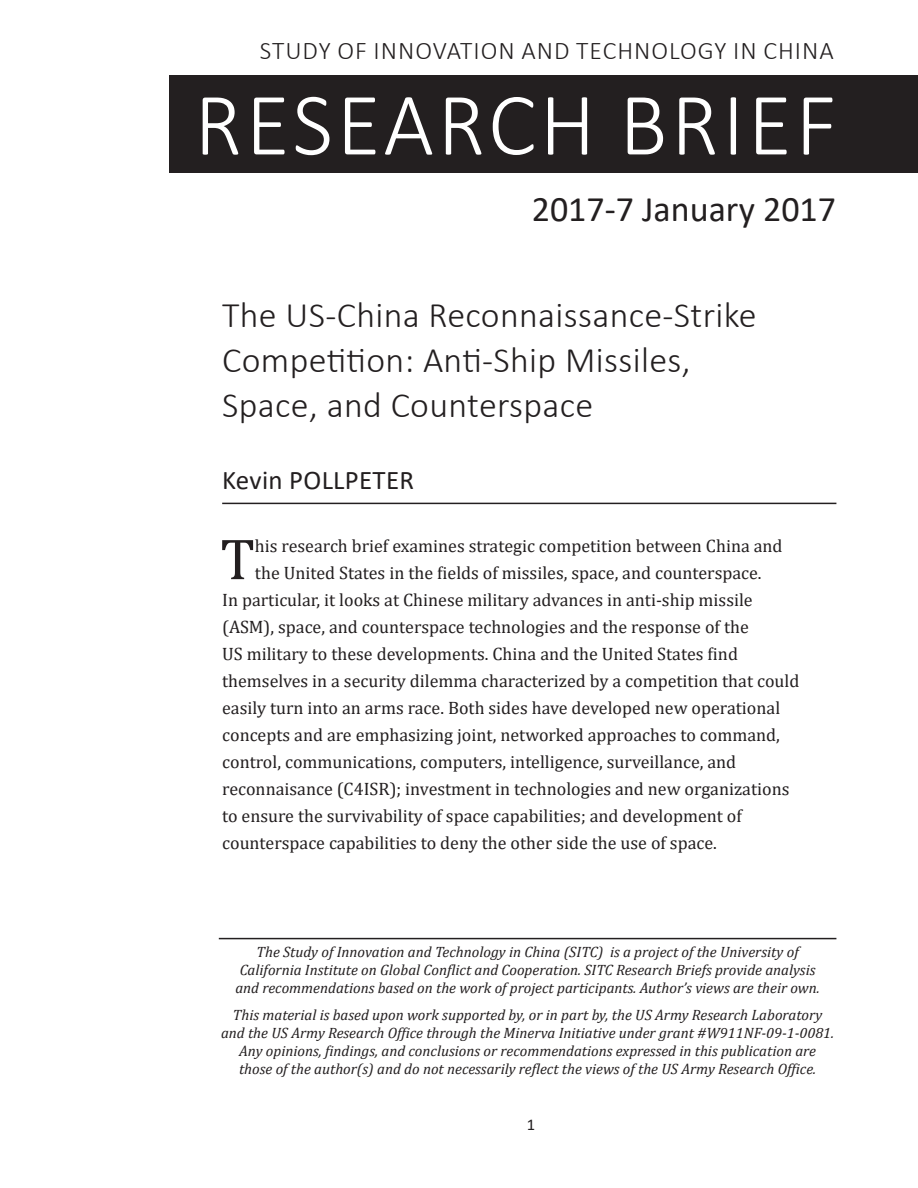
<style>
.page{position:relative;width:918px;height:1188px;background:#fff}
.page>*{position:absolute;margin:0;border:0;box-sizing:border-box;transform-origin:0 0}
.t1{font:300 90px "Calibri";letter-spacing:.04em;color:#fff}
.opening_paragraph{font:58.5px "Cambria";color:#231f20}
.PB_Title{font:300 36px/45px "Calibri";letter-spacing:.01em;color:#231f20}
.PB_head{font:36px "Calibri";color:#231f20}
.PB_author{font:27px "Calibri";letter-spacing:.01em;color:#231f20}
.t2{font:300 25.5px "Calibri";letter-spacing:.04em;color:#231f20}
.opening_paragraph-2{font:18px "Cambria";color:#231f20}
.t3{font:16.5px "Calibri";color:#231f20}
.t4{font:italic 15px/18px "Cambria";color:#231f20;text-align:center}
</style>
<div class="page">
<div style="left:169px;top:76px;width:749px;height:97px;background:#231f20"></div>
<hr style="left:219px;top:938px;width:617px;height:1px;background:#231f20">
<hr style="left:222px;top:503px;width:614px;height:1px;background:#231f20">
<h3 class="t2" style="left:260px;top:34px;width:576px">STUDY OF INNOVATION AND TECHNOLOGY IN CHINA</h3>
<h1 class="t1" style="left:194px;top:69px;width:644px">RESEARCH BRIEF</h1>
<p class="PB_head" style="left:532px;top:184px;width:306px">2017-7 January 2017</p>
<p class="PB_Title" style="left:222px;top:292px;width:536px">The US-China Reconnaissance-Strike<br>Competition: Anti-Ship Missiles,<br>Space, and Counterspace</p>
<p class="PB_author" style="left:222px;top:461px;width:193px">Kevin POLLPETER</p>
<p class="opening_paragraph" style="left:220px;top:525px;width:36px">T</p>
<p class="opening_paragraph-2" style="left:255px;top:535px;width:529px">his research brief examines strategic competition between China and</p>
<p class="opening_paragraph-2" style="left:255px;top:562px;width:508px">the United States in the fields of missiles, space, and counterspace.</p>
<p class="opening_paragraph-2" style="left:222px;top:589px;width:532px">In particular, it looks at Chinese military advances in anti-ship missile</p>
<p class="opening_paragraph-2" style="left:222px;top:616px;width:528px">(ASM), space, and counterspace technologies and the response of the</p>
<p class="opening_paragraph-2" style="left:222px;top:643px;width:517px">US military to these developments. China and the United States find</p>
<p class="opening_paragraph-2" style="left:222px;top:670px;width:579px">themselves in a security dilemma characterized by a competition that could</p>
<p class="opening_paragraph-2" style="left:222px;top:697px;width:560px">easily turn into an arms race. Both sides have developed new operational</p>
<p class="opening_paragraph-2" style="left:222px;top:724px;width:559px">concepts and are emphasizing joint, networked approaches to command,</p>
<p class="opening_paragraph-2" style="left:222px;top:751px;width:516px">control, communications, computers, intelligence, surveillance, and</p>
<p class="opening_paragraph-2" style="left:222px;top:778px;width:569px">reconnaisance (C4ISR); investment in technologies and new organizations</p>
<p class="opening_paragraph-2" style="left:222px;top:805px;width:521px">to ensure the survivability of space capabilities; and development of</p>
<p class="opening_paragraph-2" style="left:222px;top:832px;width:496px">counterspace capabilities to deny the other side the use of space.</p>
<p class="t4" style="left:235px;top:943px;width:586px">The Study of Innovation and Technology in China (SITC) is a project of the University of<br>California Institute on Global Conflict and Cooperation. SITC Research Briefs provide analysis and recommendations based on the work of project participants. Author’s views are their own.</p>
<p class="t4" style="left:221px;top:1006px;width:615px">This material is based upon work supported by, or in part by, the US Army Research Laboratory and the US Army Research Office through the Minerva Initiative under grant #W911NF-09-1-0081.<br>Any opinions, findings, and conclusions or recommendations expressed in this publication are those of the author(s) and do not necessarily reflect the views of the US Army Research Office.</p>
<p class="t3" style="left:527px;top:1113px;width:10px">1</p>
</div>
